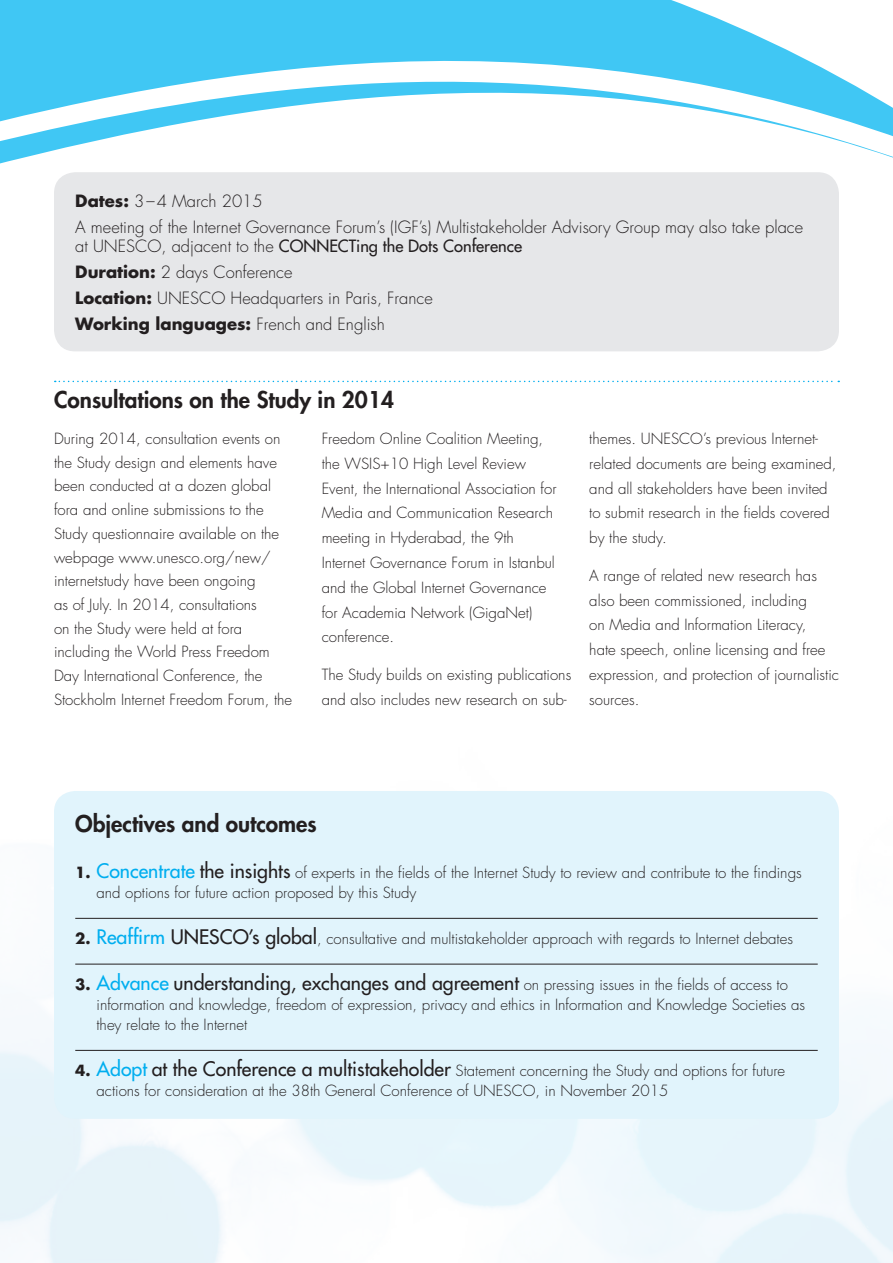
<style>
.page{position:relative;width:893px;height:1263px;background:#fff}
.page>*{position:absolute;margin:0;border:0;box-sizing:border-box;transform-origin:0 0}
.Titre1{font:800 22.5px "Futura Std";color:#231f20}
.texte_courant{font:300 16.5px/19.5px "Futura Std";color:#231f20}
.texte_courant-2{font:700 16.5px "Futura Std";color:#231f20}
.texte_courant-3{font:300 15px/24.8px "Futura Std";color:#231f20}
.s1{font-weight:700}
.s2{font-weight:500}
.s3{font-weight:300}
.s4{font-weight:500;font-size:19.5px;color:#00aeef}
.s5{font-weight:500;font-size:19.5px}
</style>
<div class="page">
<svg style="left:0;top:0;width:893px;height:383px"></svg>
<svg style="left:55px;top:381px;width:784px;height:1px"></svg>
<div style="left:54px;top:172px;width:785px;height:179px;background:#e6e7e9;border-radius:21px"></div>
<div style="left:54px;top:791px;width:785px;height:328px;background:#e1f4fc;border-radius:21px"></div>
<hr style="left:75px;top:918px;width:743px;height:1px;background:#231f20">
<hr style="left:75px;top:964px;width:743px;height:1px;background:#231f20">
<hr style="left:75px;top:1050px;width:743px;height:1px;background:#231f20">
<p class="texte_courant" style="left:75px;top:192px;width:189px"><span class="s1">Dates:</span> 3–4 March 2015</p>
<p class="texte_courant" style="left:75px;top:218px;width:729px">A meeting of the Internet Governance Forum’s (IGF’s) Multistakeholder Advisory Group may also take place at UNESCO, adjacent to the <span class="s2">CONNECTing the Dots Conference</span></p>
<p class="texte_courant" style="left:75px;top:263px;width:219px"><span class="s1">Duration:</span> 2 days Conference</p>
<p class="texte_courant" style="left:75px;top:289px;width:359px"><span class="s1">Location:</span> UNESCO Headquarters in Paris, France</p>
<p class="texte_courant-2" style="left:75px;top:313px;width:311px">Working languages: <span class="s3">French and English</span></p>
<p class="Titre1" style="left:54px;top:385px;width:341px">Consultations on the Study in 2014</p>
<p class="texte_courant-3" style="left:54px;top:427px;width:240px;line-height:23.7px">During 2014, consultation events on the Study design and elements have been conducted at a dozen global fora and online submissions to the Study questionnaire available on the webpage www.unesco.org/new/ internetstudy have been ongoing<br>as of July. In 2014, consultations<br>on the Study were held at fora including the World Press Freedom Day International Conference, the Stockholm Internet Freedom Forum, the</p>
<p class="texte_courant-3" style="left:322px;top:427px;width:236px">Freedom Online Coalition Meeting, the WSIS+10 High Level Review<br>Event, the International Association for<br>Media and Communication Research meeting in Hyderabad, the 9th<br>Internet Governance Forum in Istanbul and the Global Internet Governance for Academia Network (GigaNet) conference.</p>
<p class="texte_courant-3" style="left:322px;top:662px;width:251px">The Study builds on existing publications and also includes new research on sub-</p>
<p class="texte_courant-3" style="left:589px;top:427px;width:249px">themes. UNESCO’s previous Internet&shy;related documents are being examined, and all stakeholders have been invited to submit research in the fields covered by the study.</p>
<p class="texte_courant-3" style="left:589px;top:563px;width:251px">A range of related new research has also been commissioned, including<br>on Media and Information Literacy,<br>hate speech, online licensing and free expression, and protection of journalistic sources.</p>
<p class="Titre1" style="left:75px;top:810px;width:243px">Objectives and outcomes</p>
<p class="texte_courant-3" style="left:97px;top:863px;width:707px;line-height:20.2px;text-indent:-21px"><span class="s1">1.</span> <span class="s4">Concentrate</span> <span class="s5">the insights</span> of experts in the fields of the Internet Study to review and contribute to the findings and options for future action proposed by this Study</p>
<p class="texte_courant-3" style="left:75px;top:927px;width:719px"><span class="s1">2.</span> <span class="s4">Reaffirm</span> <span class="s5">UNESCO’s global</span>, consultative and multistakeholder approach with regards to Internet debates</p>
<p class="texte_courant-3" style="left:97px;top:975px;width:710px;line-height:20.2px;text-indent:-21px"><span class="s1">3.</span> <span class="s4">Advance</span> <span class="s5">understanding, exchanges and agreement</span> on pressing issues in the fields of access to information and knowledge, freedom of expression, privacy and ethics in Information and Knowledge Societies as they relate to the Internet</p>
<p class="texte_courant-3" style="left:97px;top:1061px;width:690px;line-height:20.2px;text-indent:-21px"><span class="s1">4.</span> <span class="s4">Adopt</span> <span class="s5">at the Conference a multistakeholder</span> Statement concerning the Study and options for future actions for consideration at the 38th General Conference of UNESCO, in November 2015</p>
</div>
